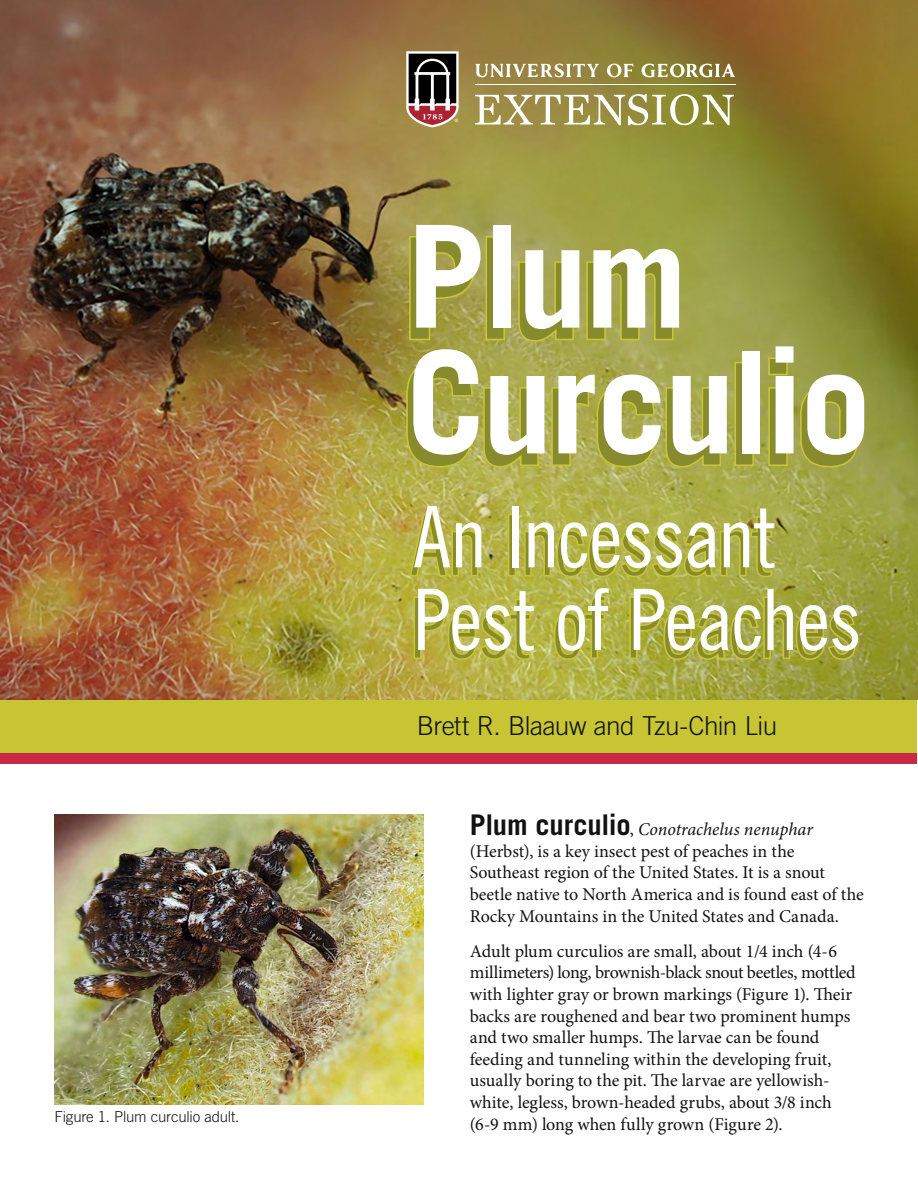
<style>
.page{position:relative;width:918px;height:1188px;background:#fff}
.page>*{position:absolute;margin:0;border:0;box-sizing:border-box;transform-origin:0 0}
.t1{font:700 142.35px/125.7px "Trade Gothic LT Std";letter-spacing:-.025em;color:#fff}
.t2{font:84.75px/82.7px "Trade Gothic LT Std Cn 18";letter-spacing:-.02em;color:#fff}
.t3{font:300 26.1px "Trade Gothic LT Std";letter-spacing:-.025em;color:#121212}
.t4{font:18px/21.6px "Minion Pro";letter-spacing:-.005em;color:#121212}
.Footer_Pub_Info{font:300 15px "Trade Gothic LT Std";letter-spacing:-.015em;color:#121212}
.s1{font-family:"Trade Gothic LT Std";font-weight:700;font-size:28.5px}
.s2{font-style:italic}
</style>
<div class="page">
<div style="left:1px;top:700px;width:916px;height:53px;background:#c7c534"></div>
<img style="left:0;top:0;width:918px;height:700px">
<svg style="left:413px;top:595px;width:443px;height:66px;background:#a9aa3e"></svg>
<svg style="left:408px;top:513px;width:365px;height:65px;background:#acac42"></svg>
<svg style="left:405px;top:357px;width:454px;height:111px;background:#9e9f40"></svg>
<svg style="left:408px;top:235px;width:266px;height:108px;background:#9c9c3f"></svg>
<div style="left:1px;top:753px;width:916px;height:11px;background:#c92944"></div>
<img style="left:54px;top:815px;width:370px;height:289px">
<svg style="left:607px;top:64px;width:26px;height:13px"></svg>
<svg style="left:475px;top:64px;width:124px;height:14px"></svg>
<svg style="left:642px;top:64px;width:93px;height:13px"></svg>
<svg style="left:475px;top:94px;width:259px;height:31px"></svg>
<hr style="left:475px;top:84px;width:260px;height:1px;background:#fff">
<svg style="left:406px;top:51px;width:53px;height:76px"></svg>
<p class="Footer_Pub_Info" style="left:54px;top:1108px;width:186px">Figure 1. Plum curculio adult.</p>
<p class="t1" style="left:406px;top:212px;width:467px">Plum<br>Curculio</p>
<p class="t2" style="left:413px;top:495px;width:450px">An Incessant<br>Pest of Peaches</p>
<p class="t3" style="left:417px;top:710px;width:362px">Brett R. Blaauw and Tzu-Chin Liu</p>
<p class="t4" style="left:470px;top:819px;width:396px"><span class="s1">Plum curculio</span>, <span class="s2">Conotrachelus nenuphar </span>(Herbst), is a key insect pest of peaches in the Southeast region of the United States. It is a snout beetle native to North America and is found east of the Rocky Mountains in the United States and Canada.</p>
<p class="t4" style="left:470px;top:940px;width:387px">Adult plum curculios are small, about 1/4 inch (4-6 millimeters) long, brownish-black snout beetles, mottled with lighter gray or brown markings (Figure 1). Their backs are roughened and bear two prominent humps and two smaller humps. The larvae can be found feeding and tunneling within the developing fruit, usually boring to the pit. The larvae are yellowish&shy;white, legless, brown-headed grubs, about 3/8 inch (6-9 mm) long when fully grown (Figure 2).</p>
</div>
